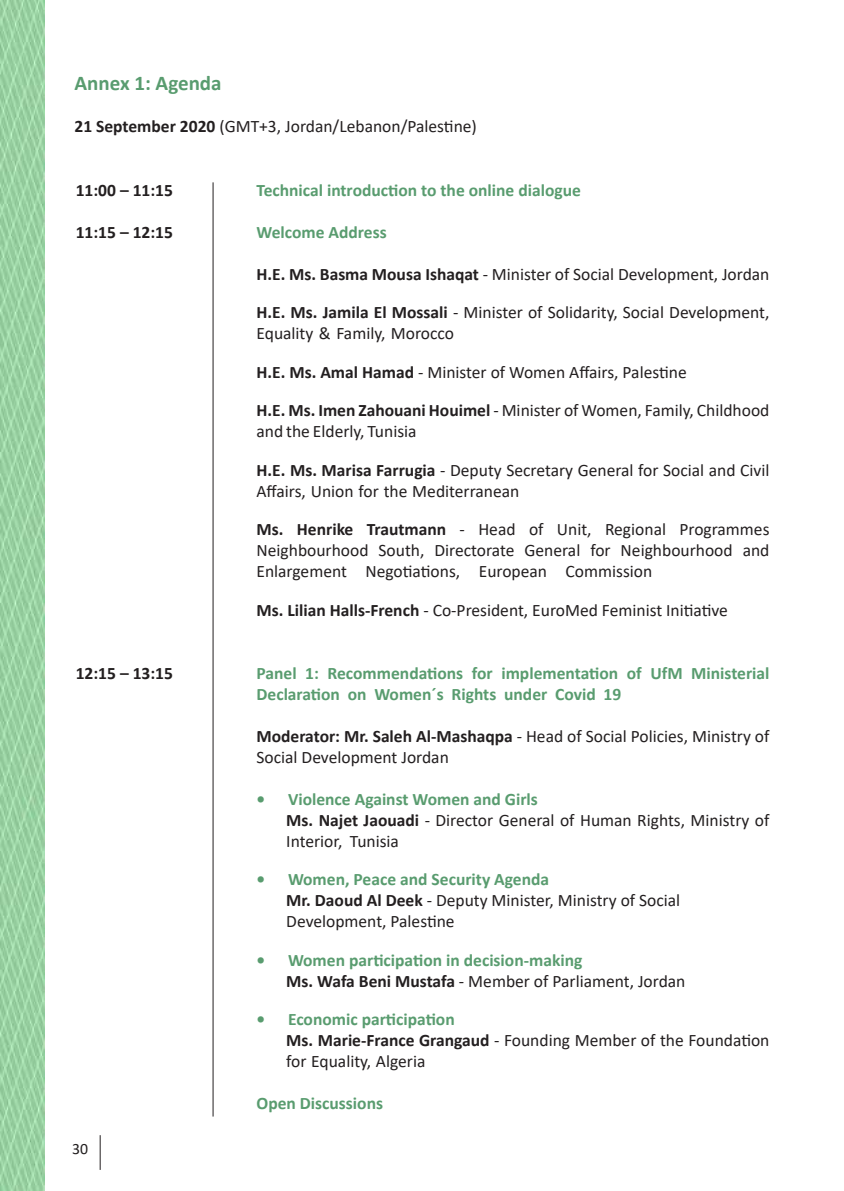
<style>
.page{position:relative;width:844px;height:1191px;background:#fff}
.page>*{position:absolute;margin:0;border:0;box-sizing:border-box;transform-origin:0 0}
.t1{font:700 21px "Calibri";color:#599c6f}
.t2{font:17.5px/21px "Calibri";color:#231f20}
.t3{font:700 17.5px/21px "Calibri";color:#599c6f}
.t4{font:700 17.5px "Calibri";color:#231f20}
.t5{font:15.75px "Calibri";color:#231f20}
.s1{font-weight:700}
.s2{font-weight:700;color:#599c6f}
.s3{color:#231f20}
.s4{font-weight:400;color:#231f20}
</style>
<div class="page">
<hr style="left:212px;top:182px;width:1px;height:934px;background:#231f20">
<hr style="left:100px;top:1135px;width:1px;height:34px;background:#231f20">
<img style="left:0;top:0;width:45px;height:1191px">
<p class="t1" style="left:74px;top:68px;width:149px">Annex 1: Agenda</p>
<p class="t2" style="left:74px;top:115px;width:404px"><span class="s1">21 September 2020</span> (GMT+3, Jordan/Lebanon/Palestine)</p>
<p class="t4" style="left:76px;top:177px;width:99px">11:00 – 11:15</p>
<p class="t4" style="left:76px;top:219px;width:99px">11:15 – 12:15</p>
<p class="t4" style="left:76px;top:660px;width:99px">12:15 – 13:15</p>
<p class="t5" style="left:72px;top:1138px;width:17px">30</p>
<p class="t3" style="left:256px;top:179px;width:326px">Technical introduction to the online dialogue</p>
<p class="t3" style="left:256px;top:221px;width:132px">Welcome Address</p>
<p class="t2" style="left:256px;top:263px;width:514px"><span class="s1">H.E. Ms. Basma Mousa Ishaqat</span> - Minister of Social Development, Jordan</p>
<p class="t2" style="left:256px;top:301px;width:514px"><span class="s1">H.E. Ms. Jamila El Mossali</span> - Minister of Solidarity, Social Development,<br>Equality &amp; Family, Morocco</p>
<p class="t2" style="left:256px;top:361px;width:431px"><span class="s1">H.E. Ms. Amal Hamad</span> - Minister of Women Affairs, Palestine</p>
<p class="t2" style="left:256px;top:399px;width:514px"><span class="s1">H.E. Ms. Imen Zahouani Houimel</span> - Minister of Women, Family, Childhood and the Elderly, Tunisia</p>
<p class="t2" style="left:256px;top:459px;width:514px"><span class="s1">H.E. Ms. Marisa Farrugia</span> - Deputy Secretary General for Social and Civil<br>Affairs, Union for the Mediterranean</p>
<p class="t2" style="left:256px;top:518px;width:514px;text-align:justify"><span class="s1">Ms. Henrike Trautmann</span> - Head of Unit, Regional Programmes Neighbourhood South, Directorate General for Neighbourhood and Enlargement Negotiations, European Commission</p>
<p class="t2" style="left:256px;top:599px;width:473px"><span class="s1">Ms. Lilian Halls-French</span> - Co-President, EuroMed Feminist Initiative</p>
<p class="t3" style="left:256px;top:662px;width:514px">Panel 1: Recommendations for implementation of UfM Ministerial<br>Declaration on Women´s Rights under Covid 19</p>
<p class="t2" style="left:256px;top:725px;width:514px"><span class="s1">Moderator: Mr. Saleh Al-Mashaqpa</span> - Head of Social Policies, Ministry of<br>Social Development Jordan</p>
<p class="t2" style="left:286px;top:788px;width:484px;text-indent:-30px"><span class="s2">• Violence Against Women and Girls<br></span><span class="s1">Ms. Najet Jaouadi</span> - Director General of Human Rights, Ministry of<br>Interior, Tunisia</p>
<p class="t2" style="left:286px;top:868px;width:395px;text-indent:-30px"><span class="s2">• Women, Peace and Security Agenda<br></span><span class="s1">Mr. Daoud Al Deek</span> - Deputy Minister, Ministry of Social<br>Development, Palestine</p>
<p class="t3" style="left:286px;top:949px;width:400px;text-indent:-30px">• Women participation in decision-making<br><span class="s3">Ms. Wafa Beni Mustafa</span> <span class="s4">- Member of Parliament, Jordan</span></p>
<p class="t2" style="left:286px;top:1008px;width:484px;text-indent:-30px"><span class="s2">• Economic participation<br></span><span class="s1">Ms. Marie-France Grangaud</span> - Founding Member of the Foundation for Equality, Algeria</p>
<p class="t3" style="left:256px;top:1092px;width:128px">Open Discussions</p>
</div>
